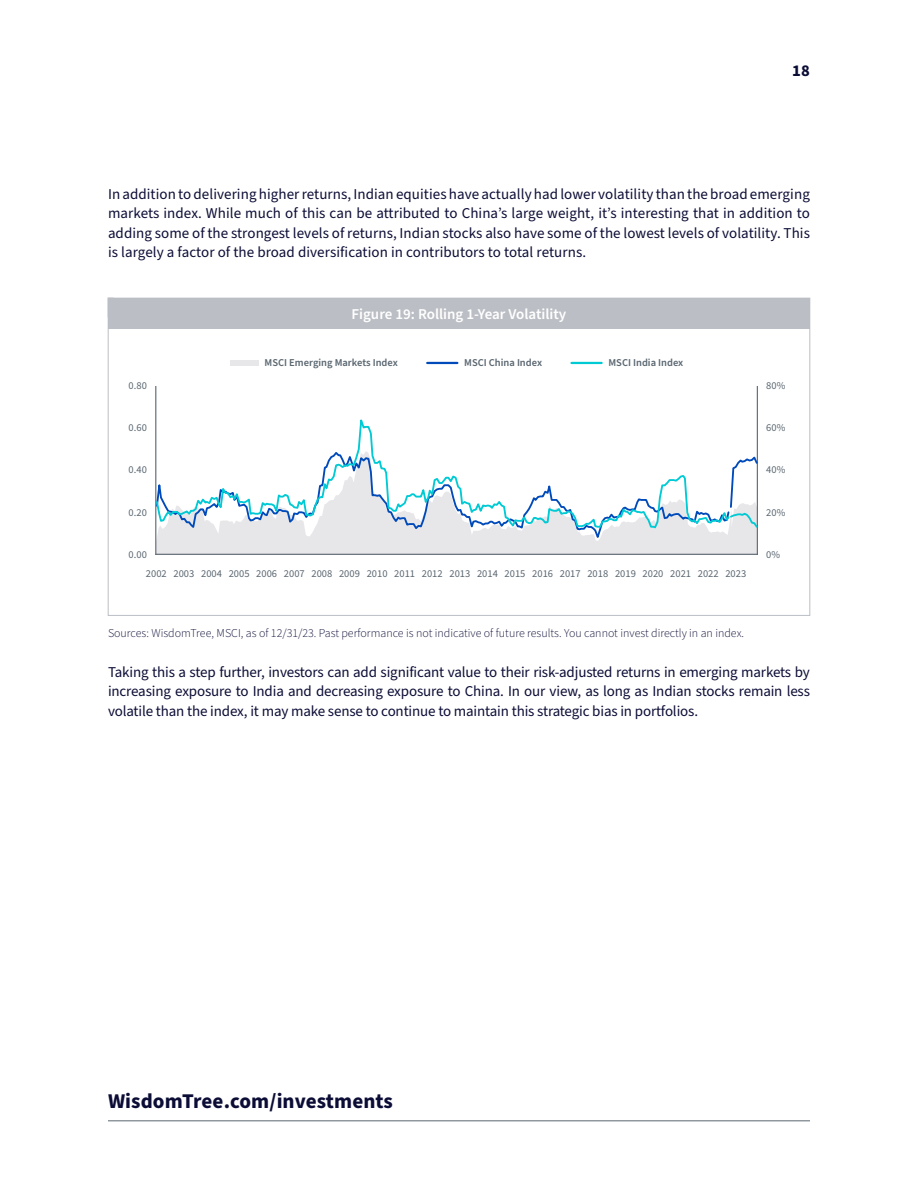
<style>
.page{position:relative;width:918px;height:1188px;background:#fff}
.page>*{position:absolute;margin:0;border:0;box-sizing:border-box;transform-origin:0 0}
.t1{font:700 21px "Source Sans Pro";letter-spacing:.005em;color:#0c0d36}
.t2{font:700 16.5px "Source Sans Pro";color:#0c0d36}
.t3{font:15px/19.5px "Source Sans Pro";letter-spacing:-.01em;color:#0c0d36;text-align:justify}
.t4{font:600 15px "Source Sans Pro";color:#fff}
.t5{font:300 12px "Source Sans Pro";color:#0c0d36}
.t6{font:10.5px "Source Sans Pro";color:#5a6670}
.t7{font:600 10.5px "Source Sans Pro";color:#5a6670}
</style>
<div class="page">
<hr style="left:108px;top:1121px;width:702px;height:1px;background:#5a6670">
<div style="left:108px;top:298px;width:702px;height:30px;background:#bbbec4"></div>
<svg style="left:156px;top:543px;width:601px;height:11px;background:#e3e2e5"></svg>
<hr style="left:155px;top:554px;width:603px;height:1px;background:#5a6670">
<hr style="left:155px;top:386px;width:1px;height:169px;background:#5a6670">
<hr style="left:757px;top:386px;width:1px;height:169px;background:#5a6670">
<div style="left:155px;top:530px;width:603px;height:13px;background:#e7e6e9"></div>
<svg style="left:155px;top:411px;width:603px;height:119px"></svg>
<hr style="left:427px;top:362px;width:30px;height:2px;background:#004aba">
<hr style="left:571px;top:362px;width:31px;height:2px;background:#00cad4">
<div style="left:230px;top:360px;width:28px;height:6px;background:#e7e6e9"></div>
<p class="t2" style="left:792px;top:59px;width:19px">18</p>
<p class="t3" style="left:108px;top:185px;width:704px">In addition to delivering higher returns, Indian equities have actually had lower volatility than the broad emerging markets index. While much of this can be attributed to China’s large weight, it’s interesting that in addition to adding some of the strongest levels of returns, Indian stocks also have some of the lowest levels of volatility. This is largely a factor of the broad diversification in contributors to total returns.</p>
<p class="t4" style="left:352px;top:304px;width:216px">Figure 19: Rolling 1-Year Volatility</p>
<p class="t7" style="left:265px;top:356px;width:135px">MSCI Emerging Markets Index</p>
<p class="t7" style="left:464px;top:356px;width:79px">MSCI China Index</p>
<p class="t7" style="left:608px;top:356px;width:76px">MSCI India Index</p>
<p class="t6" style="left:129px;top:379px;width:20px">0.80</p>
<p class="t6" style="left:766px;top:379px;width:21px">80%</p>
<p class="t6" style="left:129px;top:421px;width:20px">0.60</p>
<p class="t6" style="left:766px;top:421px;width:21px">60%</p>
<p class="t6" style="left:129px;top:463px;width:20px">0.40</p>
<p class="t6" style="left:766px;top:463px;width:21px">40%</p>
<p class="t6" style="left:129px;top:505px;width:20px">0.20</p>
<p class="t6" style="left:766px;top:505px;width:21px">20%</p>
<p class="t6" style="left:129px;top:547px;width:20px">0.00</p>
<p class="t6" style="left:766px;top:547px;width:15px">0%</p>
<p class="t6" style="left:146px;top:566px;width:22px">2002</p>
<p class="t6" style="left:174px;top:566px;width:22px">2003</p>
<p class="t6" style="left:201px;top:566px;width:22px">2004</p>
<p class="t6" style="left:229px;top:566px;width:22px">2005</p>
<p class="t6" style="left:256px;top:566px;width:22px">2006</p>
<p class="t6" style="left:284px;top:566px;width:22px">2007</p>
<p class="t6" style="left:312px;top:566px;width:22px">2008</p>
<p class="t6" style="left:339px;top:566px;width:22px">2009</p>
<p class="t6" style="left:367px;top:566px;width:22px">2010</p>
<p class="t6" style="left:394px;top:566px;width:22px">2011</p>
<p class="t6" style="left:422px;top:566px;width:22px">2012</p>
<p class="t6" style="left:449px;top:566px;width:22px">2013</p>
<p class="t6" style="left:477px;top:566px;width:22px">2014</p>
<p class="t6" style="left:505px;top:566px;width:22px">2015</p>
<p class="t6" style="left:532px;top:566px;width:22px">2016</p>
<p class="t6" style="left:560px;top:566px;width:22px">2017</p>
<p class="t6" style="left:587px;top:566px;width:22px">2018</p>
<p class="t6" style="left:615px;top:566px;width:22px">2019</p>
<p class="t6" style="left:643px;top:566px;width:22px">2020</p>
<p class="t6" style="left:670px;top:566px;width:22px">2021</p>
<p class="t6" style="left:698px;top:566px;width:22px">2022</p>
<p class="t6" style="left:725px;top:566px;width:22px">2023</p>
<p class="t5" style="left:108px;top:625px;width:638px">Sources: WisdomTree, MSCI, as of 12/31/23. Past performance is not indicative of future results. You cannot invest directly in an index.</p>
<p class="t3" style="left:108px;top:662px;width:704px">Taking this a step further, investors can add significant value to their risk-adjusted returns in emerging markets by increasing exposure to India and decreasing exposure to China. In our view, as long as Indian stocks remain less volatile than the index, it may make sense to continue to maintain this strategic bias in portfolios.</p>
<h1 class="t1" style="left:108px;top:1086px;width:286px">WisdomTree.com/investments</h1>
</div>
